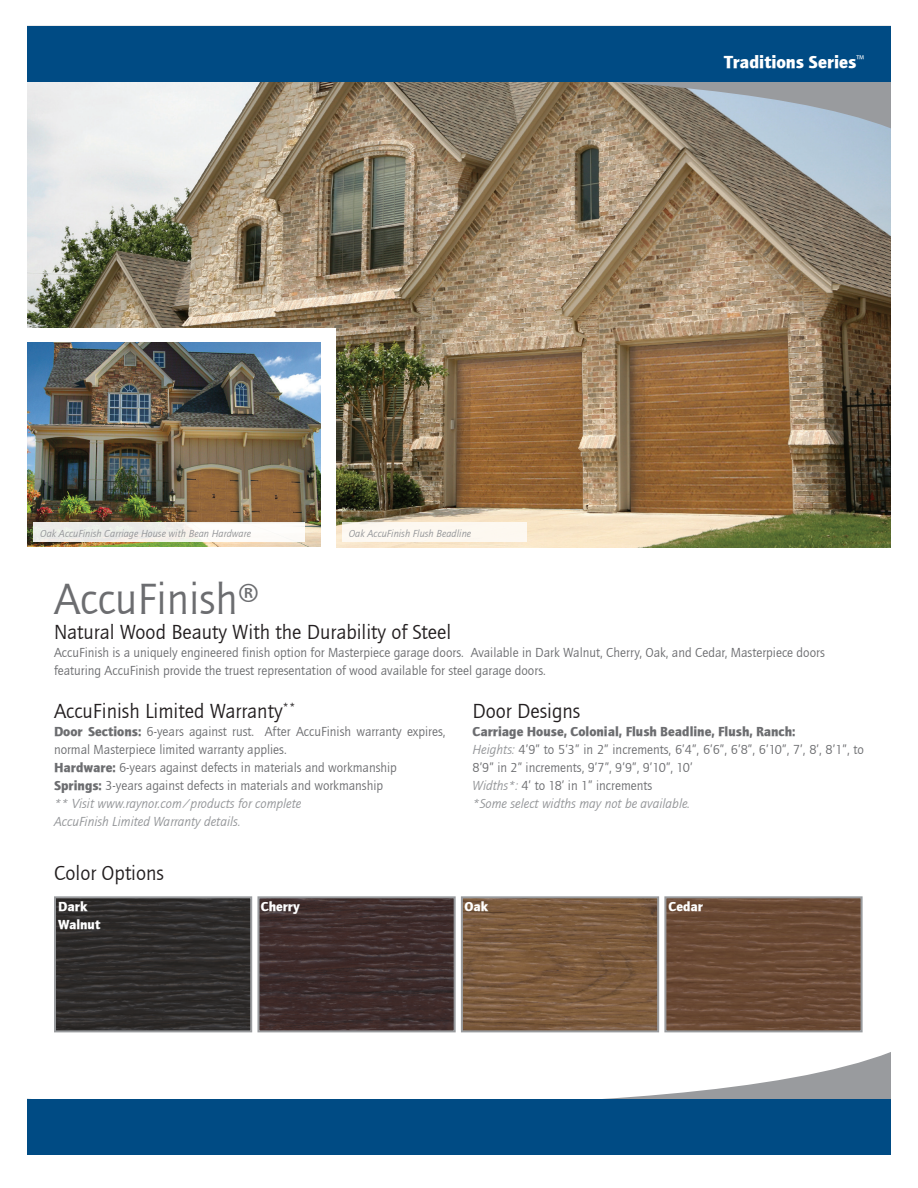
<style>
.page{position:relative;width:918px;height:1188px;background:#fff}
.page>*{position:absolute;margin:0;border:0;box-sizing:border-box;transform-origin:0 0}
.t1{font:45px "Quay Sans ITCTT Book";color:#6c6d70}
.t2{font:21px "Quay Sans ITCTT Book";color:#231f20}
.t3{font:18px "Quay Sans ITCTT Black";color:#fff}
.t4{font:13.5px/18px "Quay Sans ITCTT Book";color:#6c6d70}
.t5{font:13.5px "Quay Sans ITCTT Black";color:#6c6d70}
.t6{font:13.5px/18px "Quay Sans ITCTT Black";color:#fff}
.t7{font:italic 10.5px "Quay Sans ITCTT Book";color:#939598}
.s1{font-family:"Quay Sans ITCTT Black"}
.s2{font-style:italic;color:#939598}
</style>
<div class="page">
<img style="left:27px;top:128px;width:864px;height:420px">
<svg style="left:27px;top:82px;width:864px;height:46px;background:#aba59b"></svg>
<div style="left:27px;top:26px;width:864px;height:56px;background:#004b84"></div>
<svg style="left:27px;top:1052px;width:864px;height:47px"></svg>
<div style="left:27px;top:1099px;width:864px;height:56px;background:#004b84"></div>
<img style="left:57px;top:899px;width:192px;height:130px">
<div style="left:54px;top:896px;width:198px;height:136px;border:2px solid #999b9e"></div>
<img style="left:260px;top:899px;width:193px;height:130px">
<div style="left:257px;top:896px;width:199px;height:136px;border:2px solid #999b9e"></div>
<img style="left:464px;top:899px;width:192px;height:130px">
<div style="left:461px;top:896px;width:198px;height:136px;border:2px solid #999b9e"></div>
<img style="left:667px;top:899px;width:193px;height:130px">
<div style="left:664px;top:896px;width:199px;height:136px;border:2px solid #999b9e"></div>
<div style="left:13px;top:329px;width:322px;height:222px;background:#fff"></div>
<img style="left:27px;top:342px;width:294px;height:204px">
<div style="left:342px;top:522px;width:184px;height:20px;background:#fdf8f0"></div>
<div style="left:33px;top:522px;width:272px;height:20px;background:linear-gradient(to right,#e8e8e3,#fffffc)"></div>
<p class="t7" style="left:40px;top:527px;width:212px">Oak AccuFinish Carriage House with Bean Hardware</p>
<p class="t7" style="left:349px;top:527px;width:124px">Oak AccuFinish Flush Beadline</p>
<h3 class="t3" style="left:724px;top:51px;width:141px">Traditions Series<sup>™</sup></h3>
<h1 class="t1" style="left:54px;top:574px;width:207px">AccuFinish®</h1>
<h2 class="t2" style="left:54px;top:621px;width:399px">Natural Wood Beauty With the Durability of Steel</h2>
<p class="t4" style="left:54px;top:644px;width:772px">AccuFinish is a uniquely engineered finish option for Masterpiece garage doors. Available in Dark Walnut, Cherry, Oak, and Cedar, Masterpiece doors featuring AccuFinish provide the truest representation of wood available for steel garage doors.</p>
<h2 class="t2" style="left:54px;top:700px;width:243px">AccuFinish Limited Warranty<sup>**</sup></h2>
<p class="t4" style="left:54px;top:723px;width:393px"><span class="s1">Door Sections:</span> 6-years against rust. After AccuFinish warranty expires, normal Masterpiece limited warranty applies.<br><span class="s1">Hardware:</span> 6-years against defects in materials and workmanship <span class="s1">Springs:</span> 3-years against defects in materials and workmanship<br><span class="s2">** Visit www.raynor.com/products for complete<br>AccuFinish Limited Warranty details.</span></p>
<h2 class="t2" style="left:472px;top:700px;width:109px">Door Designs</h2>
<p class="t5" style="left:472px;top:724px;width:325px">Carriage House, Colonial, Flush Beadline, Flush, Ranch:</p>
<p class="t4" style="left:472px;top:741px;width:393px"><span class="s2">Heights:</span> 4’9” to 5’3” in 2” increments, 6’4”, 6’6”, 6’8”, 6’10”, 7’, 8’, 8’1”, to 8’9” in 2” increments, 9’7”, 9’9”, 9’10”, 10’<br><span class="s2">Widths*:</span> 4’ to 18’ in 1” increments<br><span class="s2">*Some select widths may not be available.</span></p>
<h2 class="t2" style="left:54px;top:861px;width:112px">Color Options</h2>
<p class="t6" style="left:58px;top:897px;width:44px">Dark<br>Walnut</p>
<p class="t6" style="left:261px;top:897px;width:41px">Cherry</p>
<p class="t6" style="left:464px;top:897px;width:25px">Oak</p>
<p class="t6" style="left:669px;top:897px;width:36px">Cedar</p>
</div>
